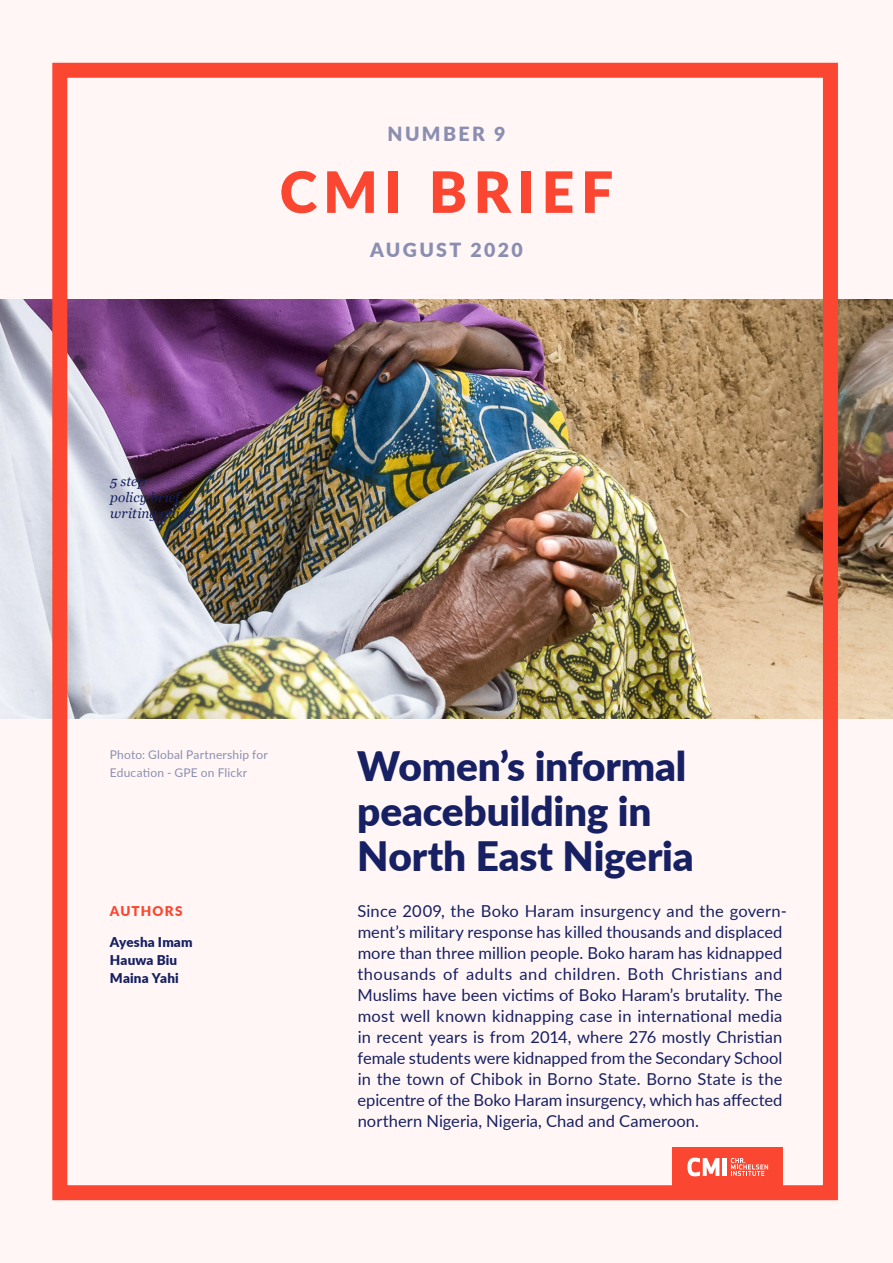
<style>
.page{position:relative;width:893px;height:1263px;background:#fff6f5}
.page>*{position:absolute;margin:0;border:0;box-sizing:border-box;transform-origin:0 0}
.Tittel_1{font:900 57px "Lato";letter-spacing:.115em;color:#fb4631}
.Tittel_1-2{font:900 40.5px/45px "Lato";letter-spacing:-.005em;color:#162063}
.Tittel_1-3{font:900 19.5px "Lato";letter-spacing:.12em;color:#8a8eb1}
.Sitat_ingress{font:16.5px/21px "Lato";letter-spacing:.005em;color:#162063}
.t1{font:italic 13.5px "Georgia";letter-spacing:.005em;color:#162063}
.Tabelltekst_heading{font:900 13.5px/18px "Lato";letter-spacing:.01em;color:#162063}
.TIttel_2{font:900 13.5px "Lato";letter-spacing:.09em;color:#fb4631}
.Margtekst_liten{font:12px/18px "Lato";letter-spacing:.015em;color:#8a8eb1}
</style>
<div class="page">
<img style="left:0;top:300px;width:893px;height:419px">
<img style="left:45px;top:62px;width:800px;height:1139px">
<div style="left:673px;top:1147px;width:110px;height:39px;background:#fb4631"></div>
<svg style="left:731px;top:1158px;width:37px;height:18px"></svg>
<svg style="left:687px;top:1158px;width:32px;height:18px"></svg>
<hr style="left:723px;top:1158px;width:4px;height:18px;background:#fff">
<p class="Tittel_1-3" style="left:387px;top:119px;width:119px">NUMBER 9</p>
<p class="Tittel_1" style="left:280px;top:149px;width:335px">CMI BRIEF</p>
<p class="Tittel_1-3" style="left:370px;top:235px;width:154px">AUGUST 2020</p>
<p class="t1" style="left:110px;top:471px;width:37px">5 step</p>
<p class="t1" style="left:110px;top:487px;width:71px">policy brief</p>
<p class="t1" style="left:110px;top:504px;width:85px">writing guide</p>
<p class="Margtekst_liten" style="left:110px;top:745px;width:160px">Photo: Global Partnership for<br>Education - GPE on Flickr</p>
<p class="TIttel_2" style="left:110px;top:901px;width:74px">AUTHORS</p>
<p class="Tabelltekst_heading" style="left:110px;top:932px;width:84px">Ayesha Imam<br>Hauwa Biu<br>Maina Yahi</p>
<p class="Tittel_1-2" style="left:357px;top:742px;width:338px">Women’s informal peacebuilding in<br>North East Nigeria</p>
<p class="Sitat_ingress" style="left:357px;top:899px;width:431px">Since 2009, the Boko Haram insurgency and the govern&shy;ment’s military response has killed thousands and displaced more than three million people. Boko haram has kidnapped thousands of adults and children. Both Christians and Muslims have been victims of Boko Haram’s brutality. The most well known kidnapping case in international media in recent years is from 2014, where 276 mostly Christian female students were kidnapped from the Secondary School in the town of Chibok in Borno State. Borno State is the epicentre of the Boko Haram insurgency, which has affected northern Nigeria, Nigeria, Chad and Cameroon.</p>
</div>
